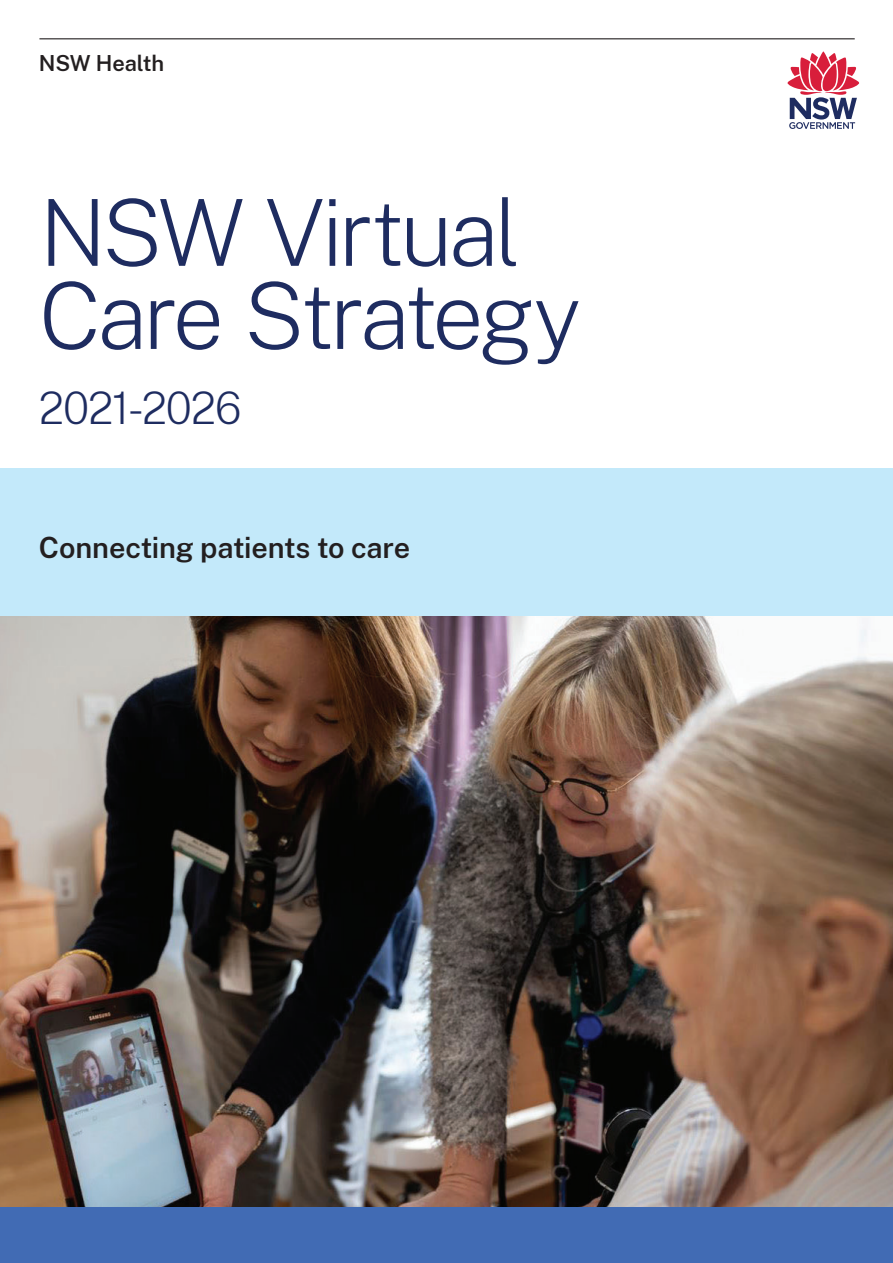
<style>
.page{position:relative;width:893px;height:1263px;background:#fff}
.page>*{position:absolute;margin:0;border:0;box-sizing:border-box;transform-origin:0 0}
.t1{font:200 92.4px/83.1px "Public Sans NSW";letter-spacing:-.05em;color:#1e2c60}
.t2{font:200 44.1px "Public Sans NSW";letter-spacing:-.025em;color:#1e2c60}
.t3{font:600 28.8px "Public Sans NSW";letter-spacing:-.005em;color:#231f20}
.t4{font:600 21.75px "Public Sans NSW";letter-spacing:-.01em;color:#231f20}
</style>
<div class="page">
<hr style="left:39px;top:38px;width:816px;height:1px;background:#231f20">
<svg style="left:787px;top:51px;width:73px;height:78px"></svg>
<img style="left:0;top:616px;width:893px;height:591px">
<div style="left:0;top:468px;width:893px;height:148px;background:#c3e9fa"></div>
<div style="left:0;top:1207px;width:893px;height:56px;background:#416bb4"></div>
<h3 class="t4" style="left:39px;top:47px;width:127px">NSW Health</h3>
<p class="t1" style="left:39px;top:185px;width:544px">NSW Virtual<br>Care Strategy</p>
<h1 class="t2" style="left:39px;top:376px;width:204px">2021-2026</h1>
<p class="t3" style="left:39px;top:526px;width:373px">Connecting patients to care</p>
</div>
